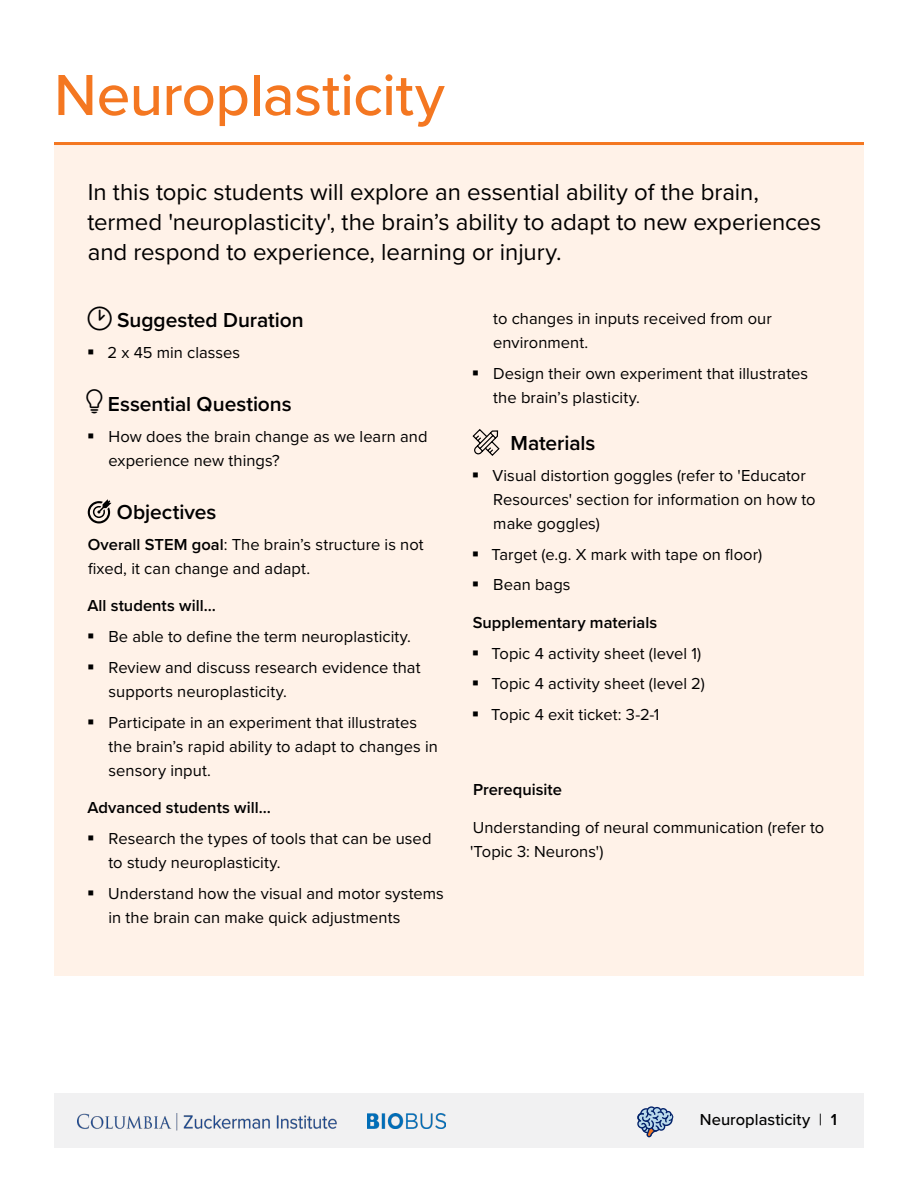
<style>
.page{position:relative;width:918px;height:1188px;background:#fff}
.page>*{position:absolute;margin:0;border:0;box-sizing:border-box;transform-origin:0 0}
.t1{font:500 60px "Proxima Nova";letter-spacing:-.01em;color:#f47721}
.t2{font:24px/30px "Proxima Nova";letter-spacing:-.005em;color:#000}
.t3{font:600 21px "Proxima Nova";color:#000}
.t4{font:16.5px/24px "Proxima Nova";letter-spacing:.005em;color:#000}
.t5{font:600 16.5px "Proxima Nova";color:#000}
.t6{font:500 16.5px "Proxima Nova";color:#000}
.s1{font-weight:600}
.s2{font-weight:400}
</style>
<div class="page">
<div style="left:54px;top:1094px;width:810px;height:54px;background:#f1f1f2"></div>
<img style="left:367px;top:1114px;width:79px;height:14px">
<img style="left:77px;top:1114px;width:260px;height:17px">
<svg style="left:637px;top:1106px;width:37px;height:32px"></svg>
<div style="left:54px;top:143px;width:810px;height:833px;background:#fff2e8"></div>
<svg style="left:88px;top:499px;width:23px;height:24px"></svg>
<svg style="left:472px;top:429px;width:28px;height:27px"></svg>
<hr style="left:54px;top:142px;width:810px;height:3px;background:#f47721">
<h1 class="t1" style="left:54px;top:50px;width:392px">Neuroplasticity</h1>
<h2 class="t2" style="left:87px;top:176px;width:735px">In this topic students will explore an essential ability of the brain, termed 'neuroplasticity', the brain’s ability to adapt to new experiences and respond to experience, learning or injury.</h2>
<p class="t3" style="left:117px;top:304px;width:188px">Suggested Duration</p>
<p class="t4" style="left:87px;top:340px;width:155px">▪ 2 x 45 min classes</p>
<p class="t3" style="left:108px;top:388px;width:185px">Essential Questions</p>
<p class="t4" style="left:108px;top:424px;width:321px;text-indent:-21px">▪ How does the brain change as we learn and experience new things?</p>
<p class="t3" style="left:117px;top:496px;width:101px">Objectives</p>
<p class="t4" style="left:88px;top:532px;width:337px"><span class="s1">Overall STEM goal</span>: The brain’s structure is not fixed, it can change and adapt.</p>
<p class="t5" style="left:87px;top:593px;width:130px">All students will…</p>
<p class="t4" style="left:87px;top:624px;width:325px">▪ Be able to define the term neuroplasticity.</p>
<p class="t4" style="left:109px;top:655px;width:313px;text-indent:-22px">▪ Review and discuss research evidence that supports neuroplasticity.</p>
<p class="t4" style="left:109px;top:709px;width:331px;text-indent:-21px">▪ Participate in an experiment that illustrates the brain’s rapid ability to adapt to changes in sensory input.</p>
<p class="t5" style="left:87px;top:795px;width:185px">Advanced students will…</p>
<p class="t4" style="left:109px;top:826px;width:324px;text-indent:-21px">▪ Research the types of tools that can be used to study neuroplasticity.</p>
<p class="t4" style="left:109px;top:880px;width:337px;text-indent:-21px">▪ Understand how the visual and motor systems in the brain can make quick adjustments</p>
<p class="t4" style="left:493px;top:306px;width:280px">to changes in inputs received from our environment.</p>
<p class="t4" style="left:493px;top:361px;width:316px;text-indent:-21px">▪ Design their own experiment that illustrates the brain’s plasticity.</p>
<p class="t3" style="left:510px;top:427px;width:87px">Materials</p>
<p class="t4" style="left:493px;top:463px;width:324px;text-indent:-21px">▪ Visual distortion goggles (refer to 'Educator<br>Resources' section for information on how to make goggles)</p>
<p class="t4" style="left:472px;top:541px;width:292px">▪ Target (e.g. X mark with tape on floor)</p>
<p class="t4" style="left:472px;top:572px;width:100px">▪ Bean bags</p>
<p class="t5" style="left:473px;top:610px;width:186px">Supplementary materials</p>
<p class="t4" style="left:472px;top:640px;width:231px">▪ Topic 4 activity sheet (level 1)</p>
<p class="t4" style="left:472px;top:671px;width:235px">▪ Topic 4 activity sheet (level 2)</p>
<p class="t4" style="left:472px;top:702px;width:189px">▪ Topic 4 exit ticket: 3-2-1</p>
<p class="t5" style="left:473px;top:777px;width:90px">Prerequisite</p>
<p class="t4" style="left:470px;top:814px;width:356px">Understanding of neural communication (refer to 'Topic 3: Neurons')</p>
<p class="t6" style="left:700px;top:1107px;width:139px">Neuroplasticity <span class="s2">|</span> <span class="s1">1</span></p>
</div>
